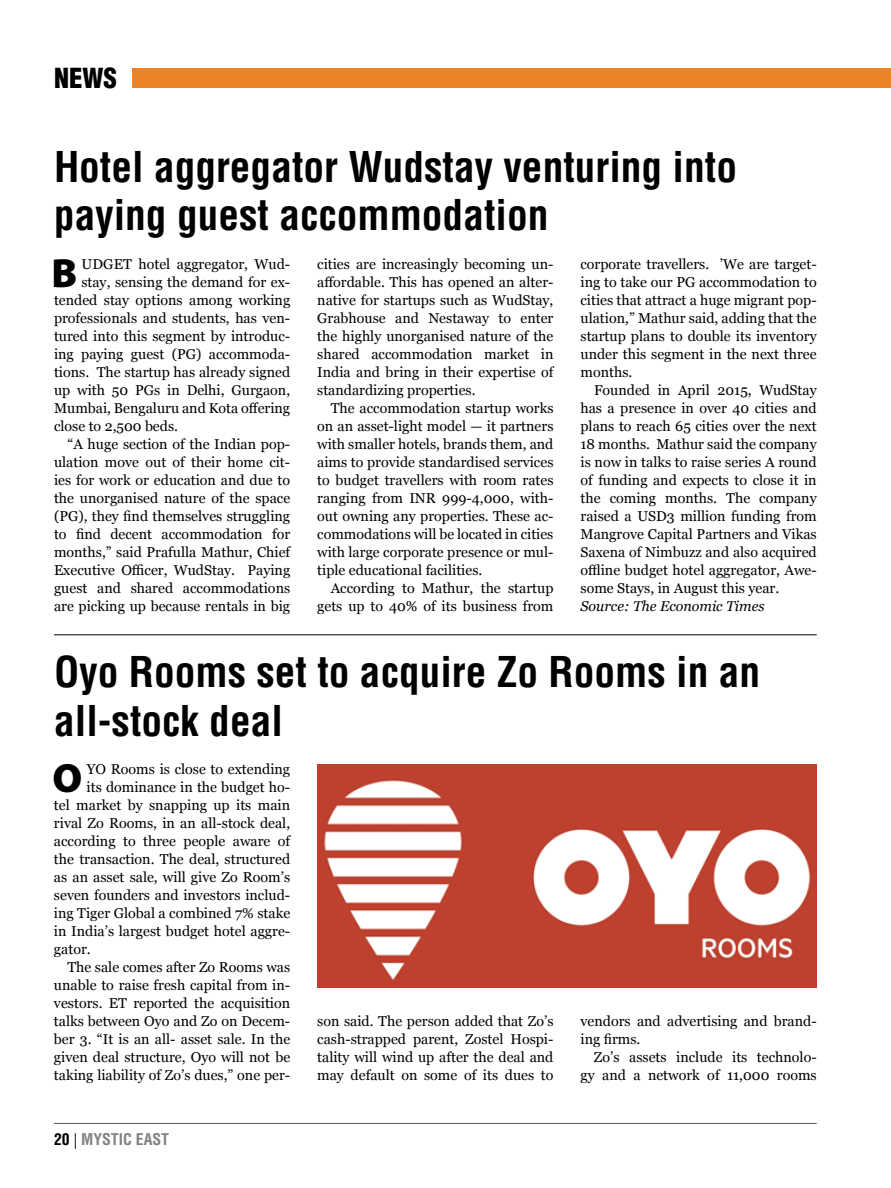
<style>
.page{position:relative;width:891px;height:1188px;background:#fff}
.page>*{position:absolute;margin:0;border:0;box-sizing:border-box;transform-origin:0 0}
.t1{font:700 condensed 41.4px/48.3px "Helvetica LT Std";color:#000}
.t2{font:900 40.95px "Myriad Pro";color:#000}
.t3{font:900 condensed 27px "Helvetica LT Std";color:#000}
.t4{font:700 condensed 15.75px "Helvetica LT Std";color:#808285}
.t5{font:14.25px/18px "Georgia";color:#000;text-align:justify}
.t6{font:italic 14.25px "Georgia";color:#000}
.s1{color:#000}
.s2{font-weight:300;font-stretch:normal;color:#000}
</style>
<div class="page">
<hr style="left:54px;top:1123px;width:763px;height:1px;background:#58595b">
<div style="left:133px;top:69px;width:758px;height:19px;background:#ec8228"></div>
<img style="left:318px;top:764px;width:499px;height:223px">
<hr style="left:54px;top:635px;width:763px;height:1px;background:#000">
<h3 class="t3" style="left:54px;top:61px;width:65px">NEWS</h3>
<h1 class="t1" style="left:54px;top:142px;width:685px">Hotel aggregator Wudstay venturing into paying guest accommodation</h1>
<h2 class="t2" style="left:51px;top:246px;width:27px">B</h2>
<p class="t5" style="left:82px;top:256px;width:210px">UDGET hotel aggregator, Wud-</p>
<p class="t5" style="left:81px;top:274px;width:210px">stay, sensing the demand for ex-</p>
<p class="t5" style="left:54px;top:292px;width:238px">tended stay options among working</p>
<p class="t5" style="left:54px;top:310px;width:238px">professionals and students, has ven-</p>
<p class="t5" style="left:54px;top:328px;width:238px">tured into this segment by introduc-</p>
<p class="t5" style="left:54px;top:346px;width:238px">ing paying guest (PG) accommoda-</p>
<p class="t5" style="left:54px;top:364px;width:238px">tions. The startup has already signed</p>
<p class="t5" style="left:54px;top:382px;width:238px">up with 50 PGs in Delhi, Gurgaon,</p>
<p class="t5" style="left:54px;top:400px;width:238px">Mumbai, Bengaluru and Kota offering</p>
<p class="t5" style="left:54px;top:418px;width:126px">close to 2,500 beds.</p>
<p class="t5" style="left:67px;top:436px;width:224px">“A huge section of the Indian pop-</p>
<p class="t5" style="left:54px;top:454px;width:238px">ulation move out of their home cit-</p>
<p class="t5" style="left:54px;top:472px;width:238px">ies for work or education and due to</p>
<p class="t5" style="left:54px;top:490px;width:238px">the unorganised nature of the space</p>
<p class="t5" style="left:54px;top:508px;width:238px">(PG), they find themselves struggling</p>
<p class="t5" style="left:54px;top:526px;width:238px">to find decent accommodation for</p>
<p class="t5" style="left:54px;top:544px;width:238px">months,” said Prafulla Mathur, Chief</p>
<p class="t5" style="left:54px;top:562px;width:238px">Executive Officer, WudStay. Paying</p>
<p class="t5" style="left:54px;top:580px;width:238px">guest and shared accommodations</p>
<p class="t5" style="left:54px;top:598px;width:238px">are picking up because rentals in big</p>
<p class="t5" style="left:317px;top:256px;width:238px">cities are increasingly becoming un&shy;affordable. This has opened an alter&shy;native for startups such as WudStay, Grabhouse and Nestaway to enter the highly unorganised nature of the shared accommodation market in India and bring in their expertise of standardizing properties.</p>
<p class="t5" style="left:317px;top:400px;width:238px;text-indent:13px">The accommodation startup works on an asset-light model — it partners with smaller hotels, brands them, and aims to provide standardised services to budget travellers with room rates ranging from INR 999-4,000, with&shy;out owning any properties. These ac&shy;commodations will be located in cities with large corporate presence or mul&shy;tiple educational facilities.</p>
<p class="t5" style="left:317px;top:580px;width:238px;text-align:right">According to Mathur, the startup gets up to 40% of its business from</p>
<p class="t5" style="left:581px;top:256px;width:238px">corporate travellers. ’We are target&shy;ing to take our PG accommodation to cities that attract a huge migrant pop&shy;ulation,” Mathur said, adding that the startup plans to double its inventory under this segment in the next three months.</p>
<p class="t5" style="left:581px;top:382px;width:238px;text-indent:13px">Founded in April 2015, WudStay has a presence in over 40 cities and plans to reach 65 cities over the next 18 months. Mathur said the company is now in talks to raise series A round of funding and expects to close it in the coming months. The company raised a USD3 million funding from Mangrove Capital Partners and Vikas Saxena of Nimbuzz and also acquired offline budget hotel aggregator, Awe&shy;some Stays, in August this year.</p>
<p class="t6" style="left:581px;top:597px;width:186px">Source: The Economic Times</p>
<h1 class="t1" style="left:54px;top:648px;width:708px">Oyo Rooms set to acquire Zo Rooms in an all-stock deal</h1>
<h2 class="t2" style="left:53px;top:751px;width:31px">O</h2>
<p class="t5" style="left:87px;top:760px;width:205px">YO Rooms is close to extending</p>
<p class="t5" style="left:87px;top:778px;width:205px">its dominance in the budget ho-</p>
<p class="t5" style="left:54px;top:796px;width:238px">tel market by snapping up its main</p>
<p class="t5" style="left:54px;top:814px;width:238px">rival Zo Rooms, in an all-stock deal,</p>
<p class="t5" style="left:54px;top:832px;width:238px">according to three people aware of</p>
<p class="t5" style="left:54px;top:850px;width:238px">the transaction. The deal, structured</p>
<p class="t5" style="left:54px;top:868px;width:238px">as an asset sale, will give Zo Room’s</p>
<p class="t5" style="left:54px;top:886px;width:238px">seven founders and investors includ-</p>
<p class="t5" style="left:54px;top:904px;width:238px">ing Tiger Global a combined 7% stake</p>
<p class="t5" style="left:54px;top:922px;width:238px">in India’s largest budget hotel aggre-</p>
<p class="t5" style="left:54px;top:940px;width:38px">gator.</p>
<p class="t5" style="left:67px;top:958px;width:224px">The sale comes after Zo Rooms was</p>
<p class="t5" style="left:54px;top:976px;width:238px">unable to raise fresh capital from in-</p>
<p class="t5" style="left:54px;top:994px;width:238px">vestors. ET reported the acquisition</p>
<p class="t5" style="left:54px;top:1012px;width:238px">talks between Oyo and Zo on Decem-</p>
<p class="t5" style="left:54px;top:1030px;width:238px">ber 3. “It is an all- asset sale. In the</p>
<p class="t5" style="left:54px;top:1048px;width:238px">given deal structure, Oyo will not be</p>
<p class="t5" style="left:54px;top:1066px;width:238px">taking liability of Zo’s dues,” one per-</p>
<p class="t4" style="left:54px;top:1130px;width:117px"><span class="s1">20</span> <span class="s2">|</span> MYSTIC EAST</p>
<p class="t5" style="left:317px;top:1012px;width:238px">son said. The person added that Zo’s cash-strapped parent, Zostel Hospi&shy;tality will wind up after the deal and may default on some of its dues to</p>
<p class="t5" style="left:581px;top:1012px;width:238px">vendors and advertising and brand&shy;ing firms.</p>
<p class="t5" style="left:581px;top:1048px;width:238px;text-align:right">Zo’s assets include its technolo&shy;gy and a network of 11,000 rooms</p>
</div>
